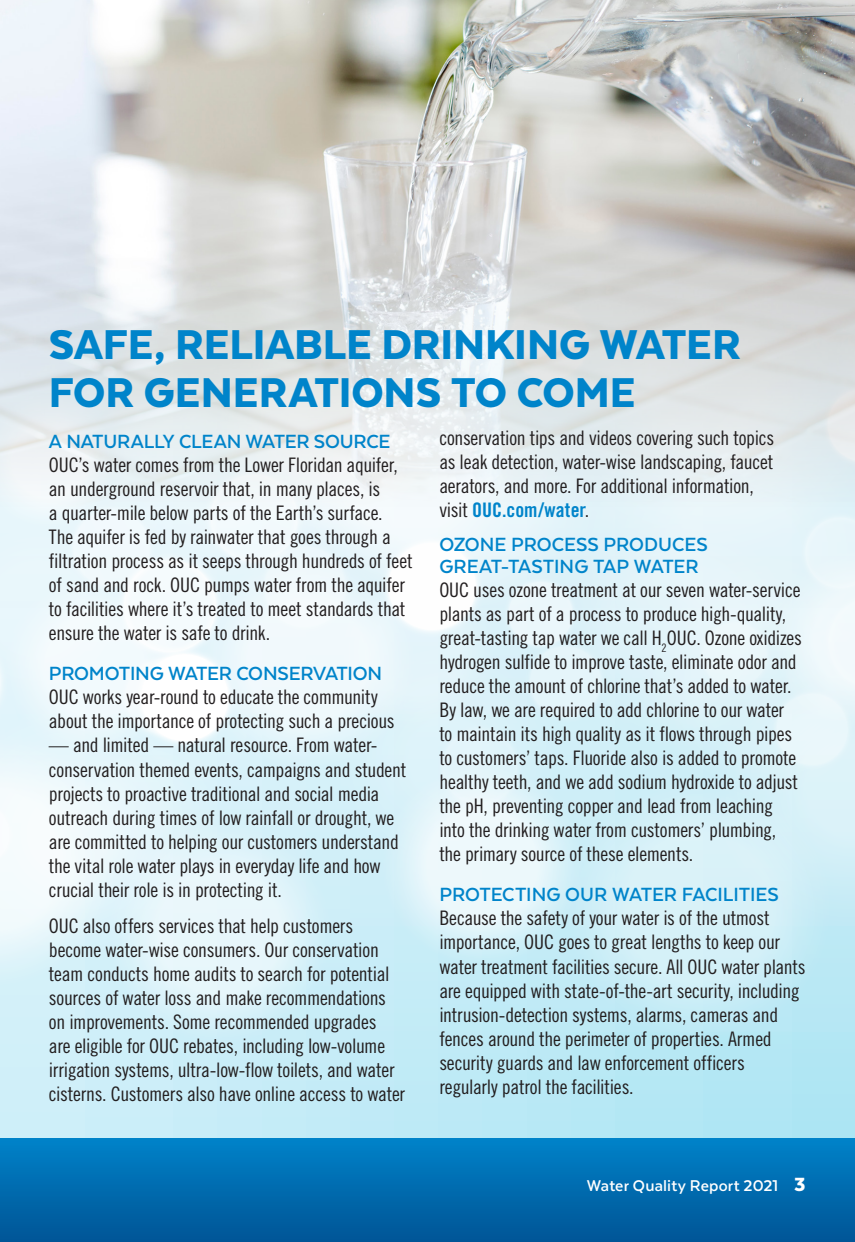
<style>
.page{position:relative;width:855px;height:1242px;background:#fff}
.page>*{position:absolute;margin:0;border:0;box-sizing:border-box;transform-origin:0 0}
.t1{font:900 48px "Texta";color:#0084ca}
.Calibri_Boday_9_25{font:700 22px/22px "Texta";letter-spacing:-.005em;color:#0084ca}
.Helv_Subhead{font:700 22px "Texta";letter-spacing:-.01em;color:#0084ca}
.Calibri_Boday_9_25-2{font:20px/24px "Trade Gothic LT Std Cn 18";letter-spacing:-.015em;color:#231f20}
.t2{font:700 18px "Texta";letter-spacing:.005em;color:#fff}
.s1{font-family:"Trade Gothic LT Std Bd Cn 20";color:#0084ca}
.s2{font-weight:900;font-size:22px}
</style>
<div class="page">
<div style="left:0;top:1136px;width:854px;height:105px;background:linear-gradient(to bottom,#0083ca,#005596)"></div>
<svg style="left:0;top:621px;width:854px;height:515px;background:#c3ebf6"></svg>
<div style="left:327px;top:638px;width:240px;height:240px;background:#d7f1f9;border-radius:50%"></div>
<div style="left:144px;top:506px;width:88px;height:77px;background:#e9f6fb"></div>
<div style="left:335px;top:569px;width:163px;height:163px;background:#e1f3fa;border-radius:50%"></div>
<div style="left:559px;top:513px;width:239px;height:239px;background:linear-gradient(to bottom,#e6f4f9,#d2eff8);border-radius:50%"></div>
<div style="left:639px;top:401px;width:193px;height:193px;background:#e7f5fa;border-radius:50%"></div>
<div style="left:321px;top:343px;width:282px;height:282px;background:#e2f3f9;border-radius:50%"></div>
<svg style="left:196px;top:551px;width:220px;height:220px;fill:#edf8fc"></svg>
<svg style="left:58px;top:729px;width:174px;height:175px;background:#e1f4fa"></svg>
<div style="left:563px;top:773px;width:269px;height:269px;background:linear-gradient(to bottom,#dbf2f9,#c3ebf6);border-radius:50%"></div>
<svg style="left:106px;top:818px;width:226px;height:226px;background:#dff3fa"></svg>
<svg style="left:379px;top:762px;width:204px;height:204px"></svg>
<div style="left:283px;top:346px;width:244px;height:244px;background:#f0f8fc;border-radius:50%"></div>
<svg style="left:632px;top:595px;width:76px;height:208px;background:#d9f1f8"></svg>
<div style="left:194px;top:458px;width:119px;height:118px;background:#f2fafc;border-radius:50%"></div>
<svg style="left:126px;top:656px;width:139px;height:139px;background:#dff3fa"></svg>
<div style="left:59px;top:495px;width:104px;height:104px;background:#f1f9fc;border-radius:50%"></div>
<div style="left:249px;top:531px;width:110px;height:110px;background:#f1f9fc;border-radius:50%"></div>
<svg style="left:372px;top:526px;width:119px;height:119px;fill:#fefefe"></svg>
<svg style="left:708px;top:506px;width:146px;height:426px"></svg>
<div style="left:690px;top:610px;width:87px;height:87px;background:#eaf6fa;border-radius:50%"></div>
<div style="left:516px;top:632px;width:96px;height:97px;background:linear-gradient(to right,#def3f9,#dff3f9);border-radius:50%"></div>
<div style="left:496px;top:569px;width:87px;height:87px;background:linear-gradient(to right,#e4f4fa,#e4f4fa);border-radius:50%"></div>
<div style="left:112px;top:645px;width:101px;height:101px;background:#e9f7fc;border-radius:50%"></div>
<div style="left:106px;top:543px;width:126px;height:125px;background:linear-gradient(to bottom,#eef8fc,#f6fbfd);border-radius:50%"></div>
<div style="left:428px;top:715px;width:102px;height:102px;background:linear-gradient(to bottom,#d9f2f9,#ecf8fb);border-radius:50%"></div>
<svg style="left:124px;top:637px;width:120px;height:119px;fill:#fff"></svg>
<svg style="left:0;top:506px;width:126px;height:481px"></svg>
<img style="left:0;top:0;width:854px;height:506px">
<p class="t1" style="left:49px;top:319px;width:693px">SAFE, RELIABLE DRINKING WATER</p>
<p class="t1" style="left:49px;top:367px;width:587px">FOR GENERATIONS TO COME</p>
<p class="Helv_Subhead" style="left:49px;top:430px;width:343px">A NATURALLY CLEAN WATER SOURCE</p>
<p class="Calibri_Boday_9_25-2" style="left:49px;top:453px;width:365px">OUC’s water comes from the Lower Floridan aquifer, an underground reservoir that, in many places, is<br>a quarter-mile below parts of the Earth’s surface.<br>The aquifer is fed by rainwater that goes through a filtration process as it seeps through hundreds of feet of sand and rock. OUC pumps water from the aquifer to facilities where it’s treated to meet standards that ensure the water is safe to drink.</p>
<p class="Calibri_Boday_9_25" style="left:49px;top:662px;width:334px">PROMOTING WATER CONSERVATION</p>
<p class="Calibri_Boday_9_25-2" style="left:49px;top:685px;width:347px">OUC works year-round to educate the community about the importance of protecting such a precious</p>
<p class="Calibri_Boday_9_25-2" style="left:49px;top:733px;width:359px">— and limited — natural resource. From water&shy;conservation themed events, campaigns and student projects to proactive traditional and social media outreach during times of low rainfall or drought, we are committed to helping our customers understand the vital role water plays in everyday life and how crucial their role is in protecting it.</p>
<p class="Calibri_Boday_9_25-2" style="left:49px;top:913px;width:357px">OUC also offers services that help customers become water-wise consumers. Our conservation team conducts home audits to search for potential sources of water loss and make recommendations on improvements. Some recommended upgrades<br>are eligible for OUC rebates, including low-volume irrigation systems, ultra-low-flow toilets, and water cisterns. Customers also have online access to water</p>
<p class="Calibri_Boday_9_25-2" style="left:439px;top:425px;width:336px">conservation tips and videos covering such topics as leak detection, water-wise landscaping, faucet aerators, and more. For additional information, visit <span class="s1">OUC.com/water</span>.</p>
<p class="Calibri_Boday_9_25" style="left:439px;top:533px;width:270px">OZONE PROCESS PRODUCES<br>GREAT-TASTING TAP WATER</p>
<p class="Calibri_Boday_9_25-2" style="left:439px;top:577px;width:364px">OUC uses ozone treatment at our seven water-service plants as part of a process to produce high-quality, great-tasting tap water we call H<sub>2</sub>OUC. Ozone oxidizes hydrogen sulfide to improve taste, eliminate odor and reduce the amount of chlorine that’s added to water.<br>By law, we are required to add chlorine to our water to maintain its high quality as it flows through pipes to customers’ taps. Fluoride also is added to promote healthy teeth, and we add sodium hydroxide to adjust the pH, preventing copper and lead from leaching into the drinking water from customers’ plumbing, the primary source of these elements.</p>
<p class="Calibri_Boday_9_25" style="left:439px;top:883px;width:341px">PROTECTING OUR WATER FACILITIES</p>
<p class="Calibri_Boday_9_25-2" style="left:439px;top:905px;width:367px">Because the safety of your water is of the utmost importance, OUC goes to great lengths to keep our water treatment facilities secure. All OUC water plants are equipped with state-of-the-art security, including intrusion-detection systems, alarms, cameras and fences around the perimeter of properties. Armed security guards and law enforcement officers regularly patrol the facilities.</p>
<p class="t2" style="left:586px;top:1175px;width:220px">Water Quality Report 2021 <span class="s2">3</span></p>
</div>
